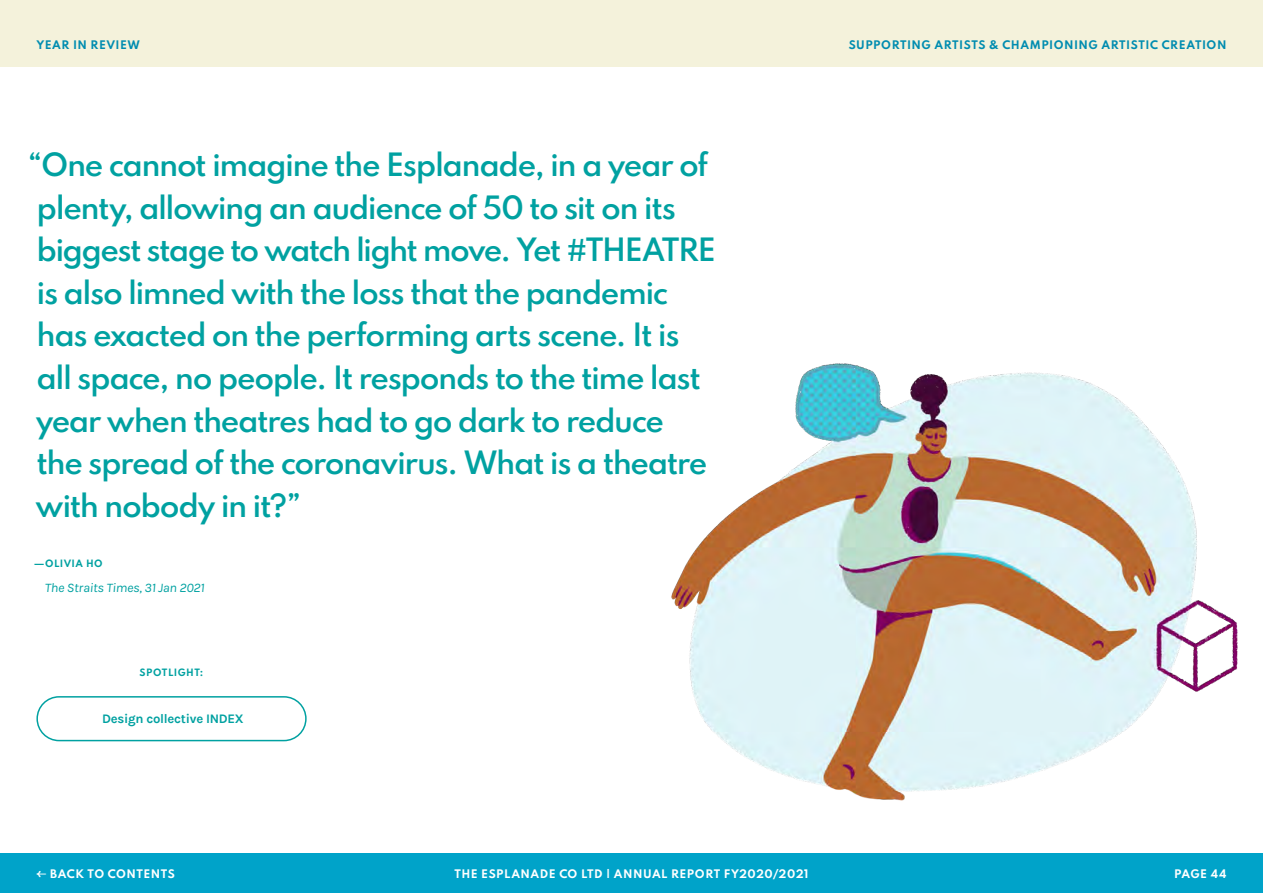
<style>
.page{position:relative;width:1263px;height:893px;background:#fff}
.page>*{position:absolute;margin:0;border:0;box-sizing:border-box;transform-origin:0 0}
.t1{font:600 28.5px/42.5px "Spartan";letter-spacing:-.055em;color:#00a1a1}
.t2{font:italic 13.05px "Karla";letter-spacing:-.015em;color:#00a1a1;scale:1.05 1}
.t3{font:700 13.05px "Karla";letter-spacing:-.02em;color:#00a1a1}
.t4{font:700 10.5px "Spartan";letter-spacing:.05em;color:#fff}
.t5{font:700 10.5px "Spartan";letter-spacing:.05em;color:#008cb0}
.t6{font:700 9px "Spartan";letter-spacing:.05em;color:#00a1a1}
.s1{font-family:"NN Forever Grotesk STD";font-weight:900}
</style>
<div class="page">
<div style="left:0;top:0;width:1263px;height:67px;background:#f4f2db"></div>
<div style="left:0;top:854px;width:1263px;height:39px;background:#00a3c9"></div>
<img style="left:671px;top:364px;width:566px;height:437px">
<div style="left:36px;top:696px;width:271px;height:45px;border:2px solid #00a1a1;border-radius:22px"></div>
<p class="t5" style="left:36px;top:37px;width:11px">YEAR</p>
<p class="t5" style="left:73px;top:37px;width:29px">IN REVIEW</p>
<p class="t5" style="left:849px;top:37px;width:379px">SUPPORTING ARTISTS &amp; CHAMPIONING ARTISTIC CREATION</p>
<p class="t1" style="left:28px;top:143px;width:690px">“One cannot imagine the Esplanade, in a year of plenty, allowing an audience of 50 to sit on its biggest stage to watch light move. Yet #THEATRE is also limned with the loss that the pandemic has exacted on the performing arts scene. It is<br>all space, no people. It responds to the time last year when theatres had to go dark to reduce<br>the spread of the coronavirus. What is a theatre with nobody in it?”</p>
<p class="t6" style="left:34px;top:556px;width:71px">—OLIVIA HO</p>
<p class="t2" style="left:45px;top:580px;width:154px">The Straits Times, 31 Jan 2021</p>
<p class="t6" style="left:140px;top:666px;width:65px">SPOTLIGHT:</p>
<p class="t3" style="left:102px;top:710px;width:143px">Design collective INDEX</p>
<p class="t4" style="left:36px;top:866px;width:140px"><span class="s1">←</span> BACK TO CONTENTS</p>
<p class="t4" style="left:454px;top:866px;width:356px">THE ESPLANADE CO LTD | ANNUAL REPORT FY2020/2021</p>
<p class="t4" style="left:1174px;top:866px;width:54px">PAGE 44</p>
</div>
